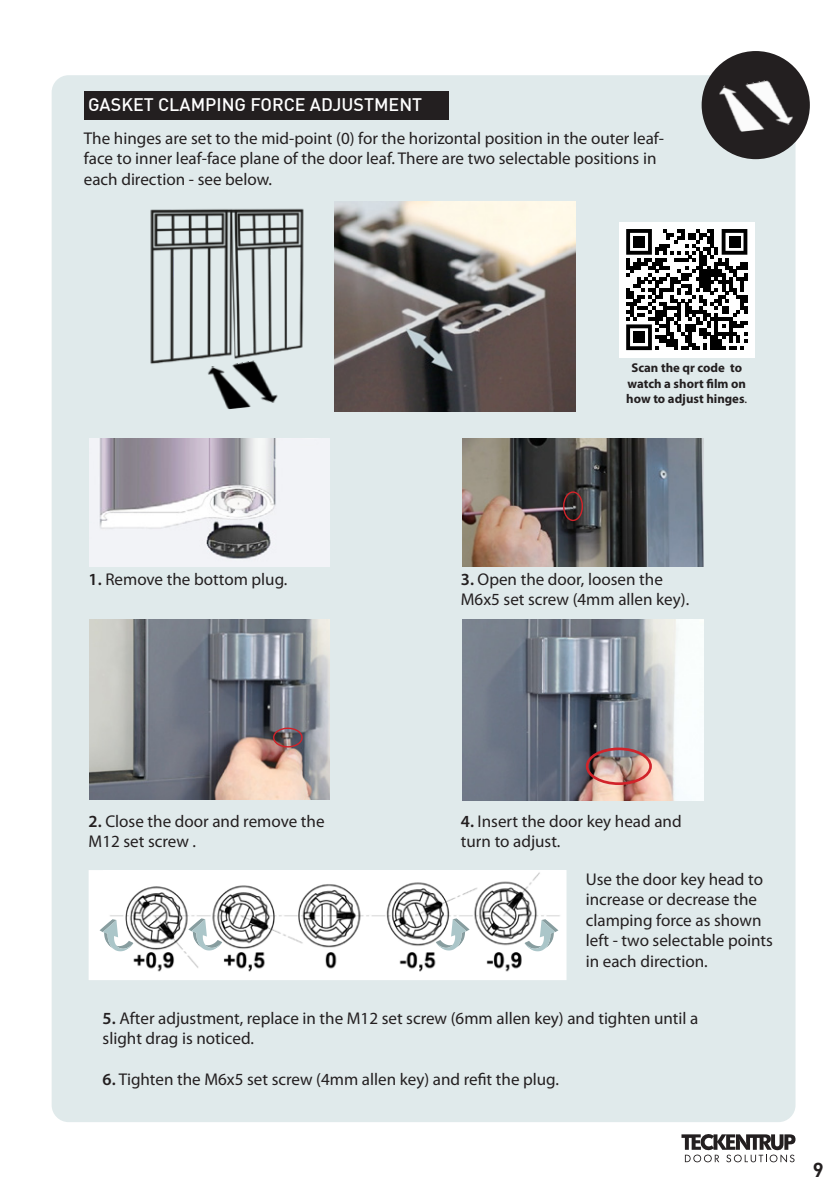
<style>
.page{position:relative;width:840px;height:1191px;background:#fff}
.page>*{position:absolute;margin:0;border:0;box-sizing:border-box;transform-origin:0 0}
.t1{font:20px "DIN Bold";color:#231f20}
.t2{font:500 17.8px "DIN";color:#fff}
.t3{font:17px/20.4px "Myriad Pro";color:#231f20}
.t4{font:700 12.8px/15.4px "Myriad Pro";color:#231f20;text-align:center}
.s1{font-weight:600}
.s2{font-weight:400}
</style>
<div class="page">
<div style="left:52px;top:75px;width:743px;height:1047px;background:#e0eaeb;border-radius:17px"></div>
<div style="left:84px;top:91px;width:364px;height:28px;background:#231f20"></div>
<div style="left:701px;top:51px;width:108px;height:108px;background:#231f20;border-radius:50%"></div>
<img style="left:334px;top:202px;width:241px;height:209px">
<img style="left:150px;top:208px;width:154px;height:156px">
<img style="left:229px;top:357px;width:52px;height:46px">
<img style="left:204px;top:362px;width:49px;height:48px">
<img style="left:763px;top:80px;width:30px;height:45px">
<img style="left:719px;top:81px;width:47px;height:51px">
<img style="left:89px;top:439px;width:240px;height:127px">
<img style="left:89px;top:619px;width:240px;height:180px">
<img style="left:462px;top:439px;width:240px;height:127px">
<img style="left:462px;top:619px;width:240px;height:182px">
<div style="left:562px;top:491px;width:20px;height:30px;border:1px solid #d1232a;border-radius:50%"></div>
<div style="left:585px;top:747px;width:66px;height:38px;border:3px solid #d1232a;border-radius:50%"></div>
<div style="left:273px;top:727px;width:29px;height:20px;border:1px solid #d1232a;border-radius:50%"></div>
<div style="left:89px;top:870px;width:476px;height:109px;background:#fff"></div>
<img style="left:110px;top:872px;width:450px;height:100px">
<div style="left:89px;top:870px;width:477px;height:110px;border:1px solid #fff"></div>
<svg style="left:188px;top:918px;width:34px;height:32px"></svg>
<svg style="left:435px;top:918px;width:34px;height:32px"></svg>
<svg style="left:99px;top:919px;width:34px;height:32px"></svg>
<svg style="left:524px;top:919px;width:34px;height:32px"></svg>
<div style="left:618px;top:222px;width:136px;height:135px;background:#fff"></div>
<svg style="left:626px;top:229px;width:121px;height:121px"></svg>
<div style="left:633px;top:236px;width:11px;height:11px;background:#000"></div>
<div style="left:728px;top:236px;width:11px;height:11px;background:#000"></div>
<div style="left:633px;top:332px;width:11px;height:11px;background:#000"></div>
<svg style="left:681px;top:1134px;width:114px;height:28px"></svg>
<p class="t2" style="left:88px;top:93px;width:335px">GASKET CLAMPING FORCE ADJUSTMENT</p>
<p class="t3" style="left:84px;top:127px;width:581px">The hinges are set to the mid-point (0) for the horizontal position in the outer leaf&shy;face to inner leaf-face plane of the door leaf. There are two selectable positions in each direction - see below.</p>
<p class="t3" style="left:89px;top:568px;width:200px"><span class="s1">1.</span> Remove the bottom plug.</p>
<p class="t4" style="left:626px;top:360px;width:122px">Scan the qr code to watch a short film on how to adjust hinges<span class="s2">.</span></p>
<p class="t3" style="left:460px;top:568px;width:230px"><span class="s1">3.</span> Open the door, loosen the<br>M6x5 set screw (4mm allen key).</p>
<p class="t3" style="left:89px;top:810px;width:237px"><span class="s1">2.</span> Close the door and remove the<br>M12 set screw .</p>
<p class="t3" style="left:460px;top:810px;width:222px"><span class="s1">4.</span> Insert the door key head and turn to adjust.</p>
<p class="t3" style="left:585px;top:868px;width:188px">Use the door key head to increase or decrease the clamping force as shown left - two selectable points in each direction.</p>
<p class="t3" style="left:103px;top:1007px;width:597px"><span class="s1">5.</span> After adjustment, replace in the M12 set screw (6mm allen key) and tighten until a slight drag is noticed.</p>
<p class="t3" style="left:103px;top:1069px;width:457px"><span class="s1">6.</span> Tighten the M6x5 set screw (4mm allen key) and refit the plug.</p>
<p class="t1" style="left:812px;top:1157px;width:12px">9</p>
</div>
